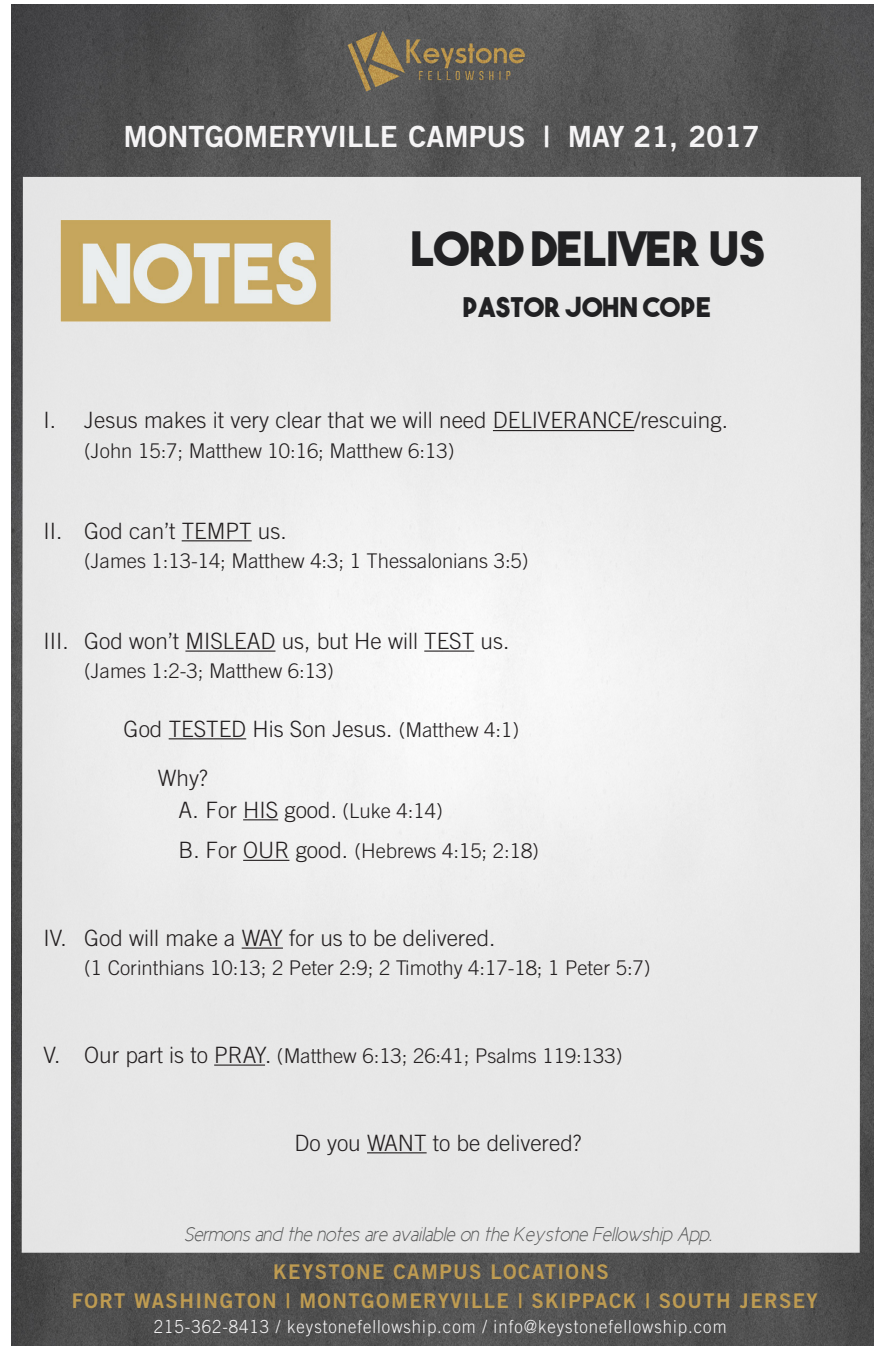
<style>
.page{position:relative;width:886px;height:1363px;background:#fff}
.page>*{position:absolute;margin:0;border:0;box-sizing:border-box;transform-origin:0 0}
.t1{font:47.25px "The Bold Font";color:#212123}
.t2{font:29.25px "Trade Gothic LT Pro Bd 2";color:#f5f4f5}
.t3{font:27px "The Bold Font";letter-spacing:.01em;color:#212123}
.t4{font:300 22.5px "Trade Gothic LT Pro";color:#231f20}
.t5{font:300 20.25px "Trade Gothic LT Pro";color:#231f20}
.t6{font:20.25px "Trade Gothic LT Pro Bd 2";letter-spacing:.07em;color:#be9b51}
.t7{font:italic 20.25px "Cicle Fina";letter-spacing:-.01em;color:#565757}
.t8{font:300 18px "Trade Gothic LT Pro";letter-spacing:.06em;color:#f5f4f5;scale:.93 1}
.s1{font-size:20.25px}
.s2{font-size:22.5px}
</style>
<div class="page">
<img style="left:11px;top:4px;width:862px;height:1341px">
<img style="left:22px;top:177px;width:839px;height:1076px">
<hr style="left:493px;top:430px;width:141px;height:1px;background:#231f20">
<hr style="left:182px;top:540px;width:70px;height:1px;background:#231f20">
<hr style="left:185px;top:651px;width:90px;height:1px;background:#231f20">
<hr style="left:424px;top:651px;width:50px;height:1px;background:#231f20">
<hr style="left:169px;top:738px;width:77px;height:1px;background:#231f20">
<hr style="left:243px;top:819px;width:35px;height:1px;background:#231f20">
<hr style="left:243px;top:860px;width:46px;height:1px;background:#231f20">
<hr style="left:242px;top:948px;width:41px;height:1px;background:#231f20">
<hr style="left:214px;top:1065px;width:51px;height:1px;background:#231f20">
<hr style="left:367px;top:1152px;width:60px;height:1px;background:#231f20">
<img style="left:40px;top:197px;width:325px;height:139px">
<p class="t2" style="left:123px;top:118px;width:638px">MONTGOMERYVILLE CAMPUS | MAY 21, 2017</p>
<p class="t1" style="left:410px;top:219px;width:356px">LORD DELIVER US</p>
<p class="t3" style="left:462px;top:290px;width:250px">PASTOR JOHN COPE</p>
<p class="t4" style="left:44px;top:407px;width:686px">I. Jesus makes it very clear that we will need DELIVERANCE/rescuing.</p>
<p class="t5" style="left:84px;top:438px;width:372px">(John 15:7; Matthew 10:16; Matthew 6:13)</p>
<p class="t4" style="left:44px;top:517px;width:245px">II. God can’t TEMPT us.</p>
<p class="t5" style="left:84px;top:549px;width:446px">(James 1:13-14; Matthew 4:3; 1 Thessalonians 3:5)</p>
<p class="t4" style="left:44px;top:627px;width:467px">III. God won’t MISLEAD us, but He will TEST us.</p>
<p class="t5" style="left:84px;top:659px;width:251px">(James 1:2-3; Matthew 6:13)</p>
<p class="t4" style="left:124px;top:715px;width:397px">God TESTED His Son Jesus. <span class="s1">(Matthew 4:1)</span></p>
<p class="t4" style="left:158px;top:765px;width:51px">Why?</p>
<p class="t4" style="left:179px;top:796px;width:266px">A. For HIS good. <span class="s1">(Luke 4:14)</span></p>
<p class="t5" style="left:179px;top:839px;width:362px"><span class="s2">B. For OUR good.</span> (Hebrews 4:15; 2:18)</p>
<p class="t4" style="left:44px;top:924px;width:453px">IV. God will make a WAY for us to be delivered.</p>
<p class="t5" style="left:84px;top:956px;width:568px">(1 Corinthians 10:13; 2 Peter 2:9; 2 Timothy 4:17-18; 1 Peter 5:7)</p>
<p class="t5" style="left:44px;top:1044px;width:580px"><span class="s2">V. Our part is to PRAY.</span> (Matthew 6:13; 26:41; Psalms 119:133)</p>
<p class="t4" style="left:295px;top:1129px;width:289px">Do you WANT to be delivered?</p>
<p class="t7" style="left:184px;top:1223px;width:530px">Sermons and the notes are available on the Keystone Fellowship App.</p>
<p class="t6" style="left:273px;top:1259px;width:337px">KEYSTONE CAMPUS LOCATIONS</p>
<p class="t6" style="left:72px;top:1288px;width:747px">FORT WASHINGTON | MONTGOMERYVILLE | SKIPPACK | SOUTH JERSEY</p>
<p class="t8" style="left:154px;top:1316px;width:617px">215-362-8413 / keystonefellowship.com / info@keystonefellowship.com</p>
</div>
